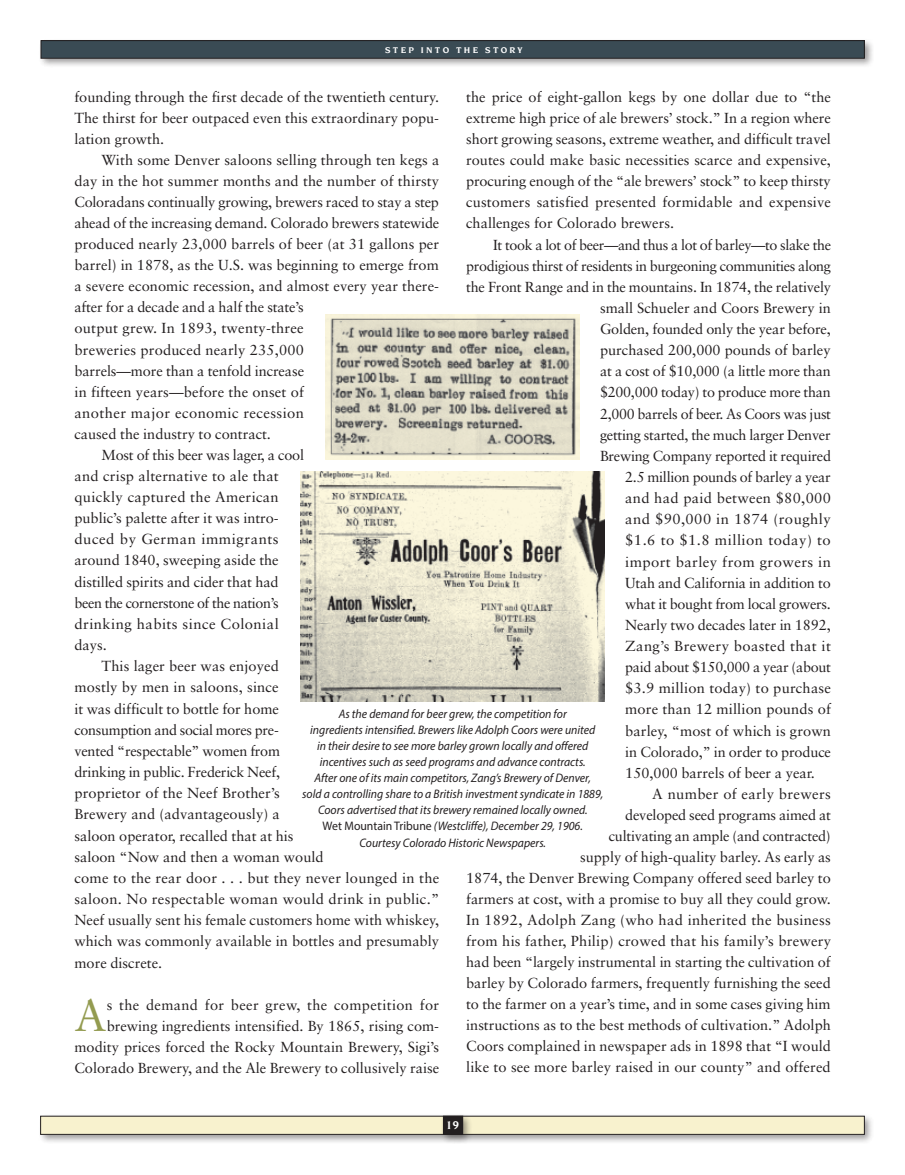
<style>
.page{position:relative;width:905px;height:1175px;background:#fff}
.page>*{position:absolute;margin:0;border:0;box-sizing:border-box;transform-origin:0 0}
.t1{font:44.7px "Sabon";color:#939b50}
.t2{font:14.55px/21px "Sabon";color:#231f20;text-align:justify}
.t3{font:14.55px "Sabon";letter-spacing:-.02em;color:#231f20}
.t4{font:14.55px "Sabon";letter-spacing:.02em;color:#231f20}
.t5{font:14.55px "Sabon";letter-spacing:.025em;color:#231f20}
.t6{font:14.55px "Sabon";letter-spacing:-.025em;color:#231f20}
.t7{font:14.55px "Sabon";letter-spacing:.03em;color:#231f20}
.t8{font:14.55px "Sabon";letter-spacing:.035em;color:#231f20}
.t9{font:italic 12.3px/16.2px "Myriad Pro";color:#231f20;text-align:center;scale:.95 1}
.t10{font:700 12px "Novarese";color:#fff}
.t11{font:700 9px "Novarese";letter-spacing:.25em;color:#fff}
.s1{font-style:normal}
</style>
<div class="page">
<div style="left:38px;top:1113px;width:836px;height:31px;background:#231f20;opacity:.45"></div>
<div style="left:41px;top:1116px;width:823px;height:18px;background:#f8f2ce"></div>
<div style="left:440px;top:1113px;width:32px;height:31px;background:#231f20;opacity:.45"></div>
<div style="left:443px;top:1116px;width:19px;height:18px;background:#231f20"></div>
<div style="left:443px;top:1116px;width:20px;height:18px;border:1px solid #231f20"></div>
<div style="left:38px;top:38px;width:836px;height:30px;background:#231f20;opacity:.45"></div>
<div style="left:41px;top:41px;width:823px;height:17px;background:#3a4b54"></div>
<div style="left:41px;top:41px;width:823px;height:17px;border:1px solid #231f20"></div>
<img style="left:325px;top:314px;width:254px;height:145px">
<img style="left:300px;top:472px;width:305px;height:229px">
<p class="t11" style="left:385px;top:45px;width:139px">STEP INTO THE STORY</p>
<p class="t2" style="left:74px;top:87px;width:366px">founding through the first decade of the twentieth century.<br>The thirst for beer outpaced even this extraordinary popu&shy;lation growth.</p>
<p class="t2" style="left:101px;top:150px;width:339px">With some Denver saloons selling through ten kegs a</p>
<p class="t2" style="left:74px;top:171px;width:366px">day in the hot summer months and the number of thirsty</p>
<p class="t2" style="left:74px;top:192px;width:366px">Coloradans continually growing, brewers raced to stay a step</p>
<p class="t2" style="left:74px;top:213px;width:366px">ahead of the increasing demand. Colorado brewers statewide</p>
<p class="t2" style="left:74px;top:234px;width:366px">produced nearly 23,000 barrels of beer (at 31 gallons per</p>
<p class="t2" style="left:74px;top:255px;width:366px">barrel) in 1878, as the U.S. was beginning to emerge from</p>
<p class="t2" style="left:74px;top:276px;width:366px">a severe economic recession, and almost every year there-</p>
<p class="t2" style="left:74px;top:297px;width:231px">after for a decade and a half the state’s</p>
<p class="t2" style="left:74px;top:318px;width:231px">output grew. In 1893, twenty-three</p>
<p class="t2" style="left:74px;top:339px;width:231px">breweries produced nearly 235,000</p>
<p class="t2" style="left:74px;top:360px;width:231px">barrels—more than a tenfold increase</p>
<p class="t2" style="left:74px;top:381px;width:231px">in fifteen years—before the onset of</p>
<p class="t5" style="left:74px;top:404px;width:231px">another major economic recession</p>
<p class="t2" style="left:74px;top:423px;width:198px">caused the industry to contract.</p>
<p class="t2" style="left:101px;top:444px;width:204px">Most of this beer was lager, a cool</p>
<p class="t2" style="left:74px;top:465px;width:206px">and crisp alternative to ale that</p>
<p class="t4" style="left:74px;top:488px;width:206px">quickly captured the American</p>
<p class="t2" style="left:74px;top:507px;width:206px">public’s palette after it was intro-</p>
<p class="t8" style="left:74px;top:530px;width:206px">duced by German immigrants</p>
<p class="t2" style="left:74px;top:550px;width:206px">around 1840, sweeping aside the</p>
<p class="t2" style="left:74px;top:571px;width:206px">distilled spirits and cider that had</p>
<p class="t6" style="left:74px;top:594px;width:206px">been the cornerstone of the nation’s</p>
<p class="t7" style="left:74px;top:615px;width:206px">drinking habits since Colonial</p>
<p class="t2" style="left:74px;top:634px;width:34px">days.</p>
<p class="t2" style="left:101px;top:655px;width:179px">This lager beer was enjoyed</p>
<p class="t2" style="left:74px;top:676px;width:206px">mostly by men in saloons, since</p>
<p class="t2" style="left:74px;top:698px;width:206px">it was difficult to bottle for home</p>
<p class="t3" style="left:74px;top:721px;width:206px">consumption and social mores pre-</p>
<p class="t2" style="left:74px;top:740px;width:207px">vented “respectable” women from</p>
<p class="t2" style="left:74px;top:761px;width:207px">drinking in public. Frederick Neef,</p>
<p class="t2" style="left:74px;top:782px;width:207px">proprietor of the Neef Brother’s</p>
<p class="t2" style="left:74px;top:803px;width:207px">Brewery and (advantageously) a</p>
<p class="t2" style="left:74px;top:824px;width:220px">saloon operator, recalled that at his</p>
<p class="t2" style="left:74px;top:846px;width:250px">saloon “Now and then a woman would</p>
<p class="t2" style="left:74px;top:867px;width:366px">come to the rear door . . . but they never lounged in the</p>
<p class="t4" style="left:74px;top:890px;width:366px">saloon. No respectable woman would drink in public.”</p>
<p class="t2" style="left:74px;top:909px;width:366px">Neef usually sent his female customers home with whiskey,</p>
<p class="t2" style="left:74px;top:930px;width:366px">which was commonly available in bottles and presumably</p>
<p class="t2" style="left:74px;top:951px;width:89px">more discrete.</p>
<h1 class="t1" style="left:74px;top:988px;width:34px">A</h1>
<p class="t2" style="left:466px;top:87px;width:366px">the price of eight-gallon kegs by one dollar due to “the extreme high price of ale brewers’ stock.” In a region where short growing seasons, extreme weather, and difficult travel routes could make basic necessities scarce and expensive, procuring enough of the “ale brewers’ stock” to keep thirsty customers satisfied presented formidable and expensive challenges for Colorado brewers.</p>
<p class="t6" style="left:493px;top:236px;width:339px">It took a lot of beer—and thus a lot of barley—to slake the</p>
<p class="t3" style="left:466px;top:257px;width:366px">prodigious thirst of residents in burgeoning communities along</p>
<p class="t2" style="left:466px;top:276px;width:366px">the Front Range and in the mountains. In 1874, the relatively</p>
<p class="t2" style="left:600px;top:297px;width:232px">small Schueler and Coors Brewery in</p>
<p class="t2" style="left:600px;top:318px;width:232px">Golden, founded only the year before,</p>
<p class="t2" style="left:600px;top:339px;width:232px">purchased 200,000 pounds of barley</p>
<p class="t2" style="left:600px;top:360px;width:232px">at a cost of $10,000 (a little more than</p>
<p class="t3" style="left:600px;top:384px;width:232px">$200,000 today) to produce more than</p>
<p class="t3" style="left:600px;top:405px;width:232px">2,000 barrels of beer. As Coors was just</p>
<p class="t2" style="left:600px;top:424px;width:232px">getting started, the much larger Denver</p>
<p class="t2" style="left:600px;top:445px;width:232px">Brewing Company reported it required</p>
<p class="t3" style="left:625px;top:468px;width:207px">2.5 million pounds of barley a year</p>
<p class="t4" style="left:625px;top:489px;width:207px">and had paid between $80,000</p>
<p class="t7" style="left:625px;top:510px;width:207px">and $90,000 in 1874 (roughly</p>
<p class="t7" style="left:625px;top:531px;width:207px">$1.6 to $1.8 million today) to</p>
<p class="t5" style="left:625px;top:553px;width:207px">import barley from growers in</p>
<p class="t2" style="left:625px;top:572px;width:207px">Utah and California in addition to</p>
<p class="t3" style="left:625px;top:595px;width:207px">what it bought from local growers.</p>
<p class="t2" style="left:625px;top:614px;width:207px">Nearly two decades later in 1892,</p>
<p class="t5" style="left:625px;top:637px;width:207px">Zang’s Brewery boasted that it</p>
<p class="t3" style="left:625px;top:658px;width:207px">paid about $150,000 a year (about</p>
<p class="t2" style="left:625px;top:677px;width:207px">$3.9 million today) to purchase</p>
<p class="t2" style="left:625px;top:698px;width:207px">more than 12 million pounds of</p>
<p class="t2" style="left:625px;top:720px;width:207px">barley, “most of which is grown</p>
<p class="t2" style="left:625px;top:741px;width:207px">in Colorado,” in order to produce</p>
<p class="t2" style="left:625px;top:762px;width:191px">150,000 barrels of beer a year.</p>
<p class="t4" style="left:652px;top:785px;width:180px">A number of early brewers</p>
<p class="t2" style="left:625px;top:804px;width:207px">developed seed programs aimed at</p>
<p class="t2" style="left:608px;top:825px;width:223px">cultivating an ample (and contracted)</p>
<p class="t2" style="left:580px;top:846px;width:252px">supply of high-quality barley. As early as</p>
<p class="t2" style="left:466px;top:867px;width:366px">1874, the Denver Brewing Company offered seed barley to</p>
<p class="t2" style="left:466px;top:888px;width:366px">farmers at cost, with a promise to buy all they could grow.</p>
<p class="t4" style="left:466px;top:911px;width:366px">In 1892, Adolph Zang (who had inherited the business</p>
<p class="t2" style="left:466px;top:930px;width:366px">from his father, Philip) crowed that his family’s brewery</p>
<p class="t2" style="left:466px;top:951px;width:366px">had been “largely instrumental in starting the cultivation of</p>
<p class="t2" style="left:466px;top:972px;width:366px">barley by Colorado farmers, frequently furnishing the seed</p>
<p class="t2" style="left:466px;top:993px;width:366px">to the farmer on a year’s time, and in some cases giving him</p>
<p class="t2" style="left:466px;top:1014px;width:366px">instructions as to the best methods of cultivation.” Adolph</p>
<p class="t2" style="left:466px;top:1035px;width:366px">Coors complained in newspaper ads in 1898 that “I would</p>
<p class="t2" style="left:466px;top:1056px;width:366px">like to see more barley raised in our county” and offered</p>
<p class="t9" style="left:302px;top:705px;width:318px">As the demand for beer grew, the competition for<br>ingredients intensified. Brewers like Adolph Coors were united<br>in their desire to see more barley grown locally and offered incentives such as seed programs and advance contracts.<br>After one of its main competitors, Zang’s Brewery of Denver,<br>sold a controlling share to a British investment syndicate in 1889, Coors advertised that its brewery remained locally owned.<br><span class="s1">Wet Mountain Tribune</span> (Westcliffe), December 29, 1906.<br>Courtesy Colorado Historic Newspapers.</p>
<p class="t2" style="left:74px;top:993px;width:366px;text-align:right">s the demand for beer grew, the competition for brewing ingredients intensified. By 1865, rising com&shy;modity prices forced the Rocky Mountain Brewery, Sigi’s Colorado Brewery, and the Ale Brewery to collusively raise</p>
<p class="t10" style="left:446px;top:1118px;width:15px">19</p>
</div>
